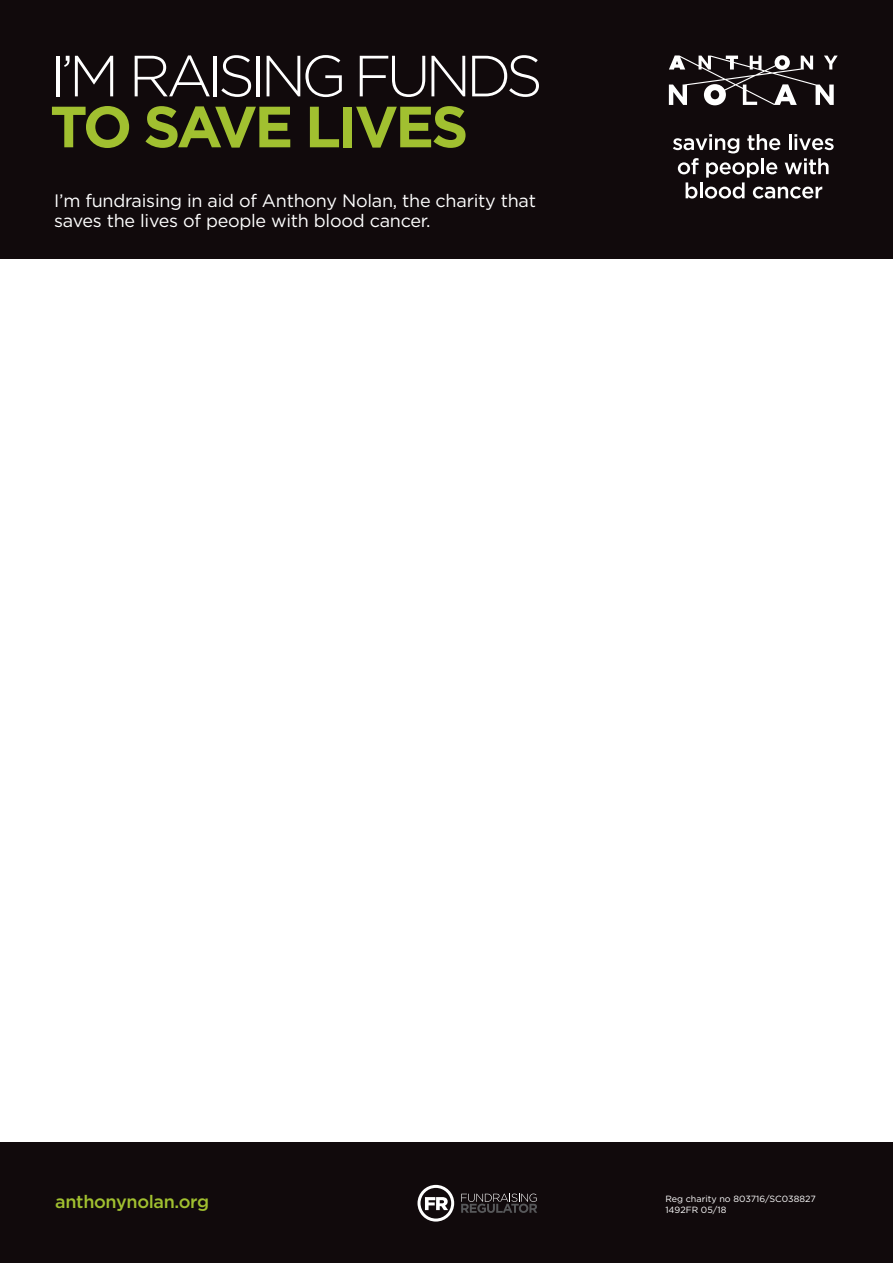
<style>
.page{position:relative;width:893px;height:1263px;background:#110a0c}
.page>*{position:absolute;margin:0;border:0;box-sizing:border-box;transform-origin:0 0}
.t1{font:300 58.05px "Gotham";letter-spacing:-.09em;color:#fff}
.t2{font:700 58.05px "Gotham";letter-spacing:-.05em;color:#a1c030}
.t3{font:18px/20.7px "Gotham";letter-spacing:-.015em;color:#fff}
.t4{font:500 18px "Gotham";letter-spacing:-.02em;color:#a1c030}
.t5{font:9px/10.8px "Gotham";color:#fff}
</style>
<div class="page">
<svg style="left:673px;top:134px;width:161px;height:65px"></svg>
<svg style="left:669px;top:55px;width:169px;height:50px"></svg>
<svg style="left:417px;top:1185px;width:37px;height:36px"></svg>
<svg style="left:461px;top:1193px;width:76px;height:20px"></svg>
<div style="left:0;top:259px;width:893px;height:882px;background:#fff"></div>
<h1 class="t1" style="left:50px;top:39px;width:494px">I’M RAISING FUNDS</h1>
<h1 class="t2" style="left:50px;top:88px;width:420px">TO SAVE LIVES</h1>
<p class="t3" style="left:54px;top:190px;width:483px">I’m fundraising in aid of Anthony Nolan, the charity that saves the lives of people with blood cancer.</p>
<p class="t4" style="left:55px;top:1189px;width:155px">anthonynolan.org</p>
<p class="t5" style="left:665px;top:1193px;width:152px">Reg charity no 803716/SC038827<br>1492FR 05/18</p>
</div>
